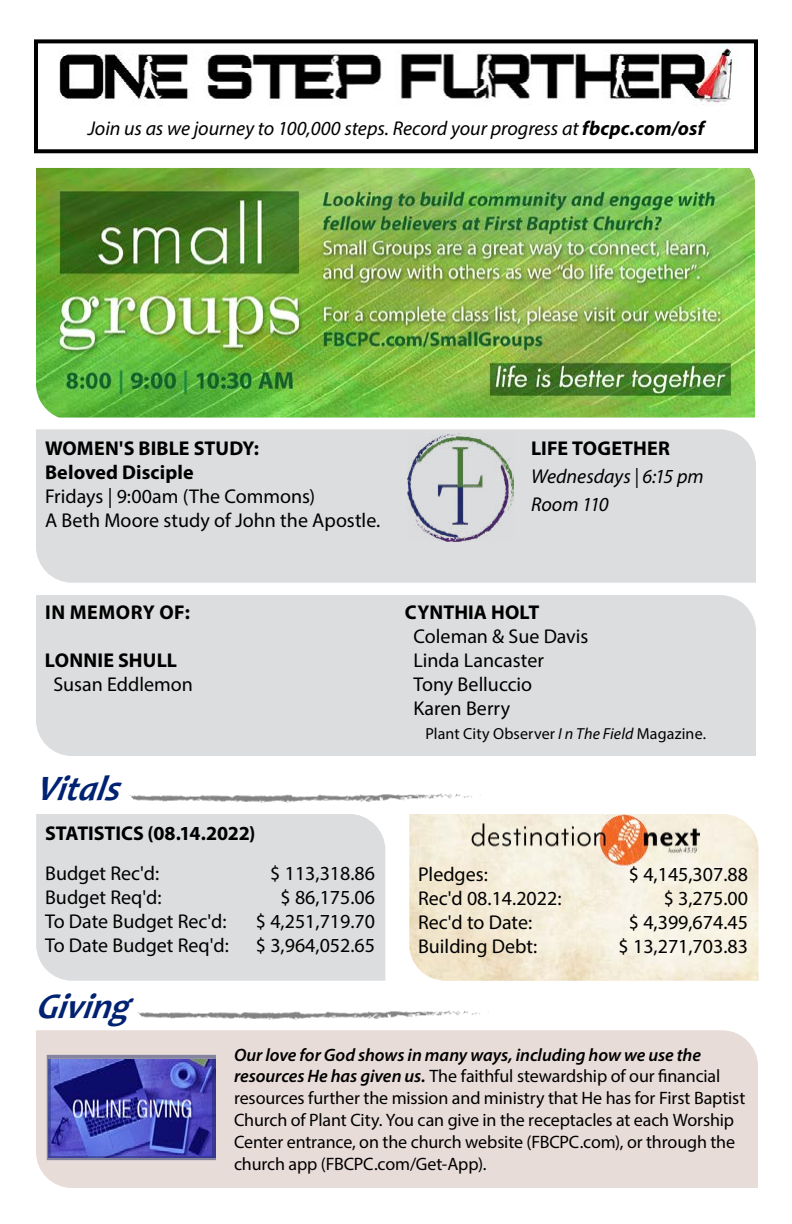
<style>
.page{position:relative;width:792px;height:1224px;background:#fff}
.page>*{position:absolute;margin:0;border:0;box-sizing:border-box;transform-origin:0 0}
.t1{font:italic 700 36px "Candara";color:#002272}
.t2{font:20px/24px "Myriad Pro";color:#000}
.t3{font:700 20px/24px "Myriad Pro";letter-spacing:.005em;color:#000}
.t4{font:italic 20px/28px "Myriad Pro";color:#000}
.t5{font:700 20px "Myriad Pro";letter-spacing:.03em;color:#000}
.t6{font:18px/22px "Myriad Pro";letter-spacing:-.01em;color:#000}
.t7{font:16px "Myriad Pro";letter-spacing:.01em;color:#000}
.s1{font-weight:700}
.s2{font-style:italic}
.s3{font-weight:600;font-style:italic}
</style>
<div class="page">
<div style="left:36px;top:1030px;width:722px;height:158px;background:#e8dcd9"></div>
<img style="left:52px;top:1060px;width:159px;height:95px">
<div style="left:47px;top:1055px;width:169px;height:105px;border:4px solid #232c67"></div>
<img style="left:138px;top:1011px;width:351px;height:9px">
<div style="left:36px;top:595px;width:720px;height:161px;background:#dcddde"></div>
<img style="left:130px;top:793px;width:351px;height:9px">
<img style="left:409px;top:814px;width:350px;height:167px">
<img style="left:470px;top:815px;width:230px;height:53px">
<div style="left:36px;top:814px;width:349px;height:167px;background:#dcddde"></div>
<div style="left:36px;top:429px;width:720px;height:154px;background:#dcddde"></div>
<img style="left:408px;top:433px;width:106px;height:108px">
<div style="left:34px;top:39px;width:724px;height:114px;border:4px solid #000"></div>
<img style="left:59px;top:45px;width:674px;height:61px">
<img style="left:36px;top:168px;width:719px;height:250px">
<p class="t4" style="left:88px;top:114px;width:618px">Join us as we journey to 100,000 steps. Record your progress at <span class="s1">fbcpc.com/osf</span></p>
<p class="t3" style="left:45px;top:435px;width:215px">WOMEN'S BIBLE STUDY:<br>Beloved Disciple</p>
<p class="t2" style="left:45px;top:484px;width:337px">Fridays | 9:00am (The Commons)<br>A Beth Moore study of John the Apostle.</p>
<p class="t3" style="left:531px;top:435px;width:140px">LIFE TOGETHER</p>
<p class="t4" style="left:531px;top:462px;width:174px">Wednesdays | 6:15 pm<br>Room 110</p>
<p class="t5" style="left:45px;top:599px;width:146px">IN MEMORY OF:</p>
<p class="t3" style="left:45px;top:648px;width:134px">LONNIE SHULL</p>
<p class="t2" style="left:53px;top:672px;width:141px">Susan Eddlemon</p>
<h1 class="t1" style="left:36px;top:766px;width:95px">Vitals</h1>
<p class="t3" style="left:45px;top:820px;width:212px">STATISTICS (08.14.2022)</p>
<p class="t2" style="left:45px;top:861px;width:116px">Budget Rec'd:</p>
<p class="t2" style="left:270px;top:861px;width:106px">$ 113,318.86</p>
<p class="t2" style="left:45px;top:885px;width:118px">Budget Req'd:</p>
<p class="t2" style="left:281px;top:885px;width:96px">$ 86,175.06</p>
<p class="t2" style="left:45px;top:909px;width:183px">To Date Budget Rec'd:</p>
<p class="t2" style="left:256px;top:909px;width:121px">$ 4,251,719.70</p>
<p class="t2" style="left:45px;top:933px;width:185px">To Date Budget Req'd:</p>
<p class="t2" style="left:256px;top:933px;width:121px">$ 3,964,052.65</p>
<h1 class="t1" style="left:36px;top:984px;width:94px">Giving</h1>
<p class="t3" style="left:405px;top:600px;width:136px">CYNTHIA HOLT</p>
<p class="t2" style="left:413px;top:624px;width:177px">Coleman &amp; Sue Davis<br>Linda Lancaster<br>Tony Belluccio<br>Karen Berry</p>
<p class="t7" style="left:425px;top:724px;width:282px">Plant City Observer <span class="s2">I n The Field</span> Magazine.</p>
<p class="t2" style="left:418px;top:862px;width:71px">Pledges:</p>
<p class="t2" style="left:629px;top:862px;width:121px">$ 4,145,307.88</p>
<p class="t2" style="left:418px;top:886px;width:145px">Rec'd 08.14.2022:</p>
<p class="t2" style="left:664px;top:886px;width:86px">$ 3,275.00</p>
<p class="t2" style="left:418px;top:910px;width:116px">Rec'd to Date:</p>
<p class="t2" style="left:629px;top:910px;width:121px">$ 4,399,674.45</p>
<p class="t2" style="left:418px;top:934px;width:121px">Building Debt:</p>
<p class="t2" style="left:619px;top:934px;width:131px">$ 13,271,703.83</p>
<p class="t6" style="left:234px;top:1043px;width:513px"><span class="s3">Our love for God shows in many ways, including how we use the resources He has given us.</span> The faithful stewardship of our financial resources further the mission and ministry that He has for First Baptist Church of Plant City. You can give in the receptacles at each Worship Center entrance, on the church website (FBCPC.com), or through the church app (FBCPC.com/Get-App).</p>
</div>
